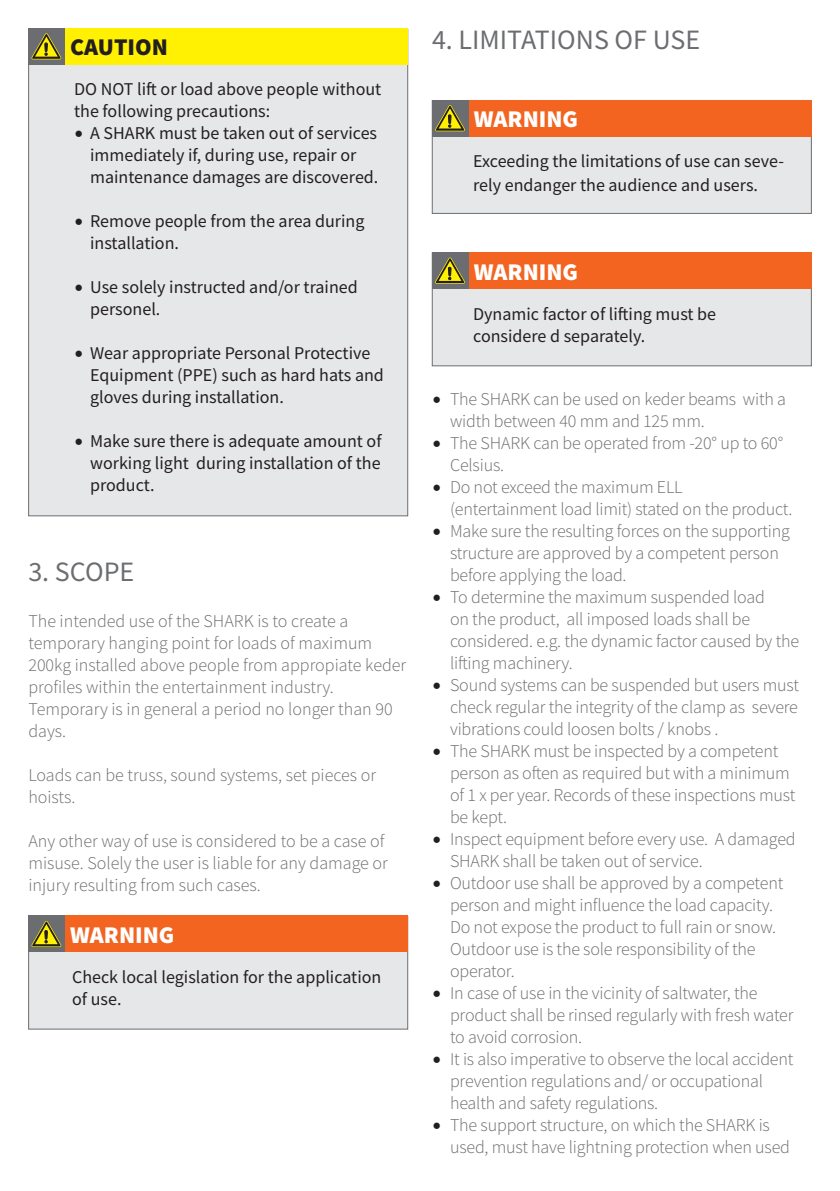
<style>
.page{position:relative;width:840px;height:1191px;background:#fff}
.page>*{position:absolute;margin:0;border:0;box-sizing:border-box;transform-origin:0 0}
.t1{font:28px "Source Sans Pro";color:#6c6d70}
.t2{font:900 24px "Source Sans Pro";color:#fff}
.t3{font:900 24px "Source Sans Pro";color:#231f20}
.t4{font:300 18px/22px "Source Sans Pro";letter-spacing:-.01em;color:#6c6d70}
.t5{font:18px/22px "Source Sans Pro";color:#231f20}
.s1{font-family:"Minion Pro";font-size:24px}
.s2{font-family:"Minion Pro";font-weight:400;font-size:24px;color:#231f20}
</style>
<div class="page">
<div style="left:28px;top:29px;width:380px;height:487px;background:#e6e7e9;border:1px solid #6c6d70"></div>
<div style="left:56px;top:28px;width:352px;height:36px;background:#fff101"></div>
<div style="left:28px;top:28px;width:36px;height:36px;background:#6c6d70"></div>
<svg style="left:31px;top:33px;width:30px;height:26px"></svg>
<div style="left:432px;top:100px;width:379px;height:114px;background:#e6e7e9;border:1px solid #6c6d70"></div>
<div style="left:432px;top:253px;width:379px;height:113px;background:#e6e7e9;border:1px solid #6c6d70"></div>
<div style="left:460px;top:100px;width:351px;height:36px;background:#f36421"></div>
<div style="left:432px;top:100px;width:36px;height:36px;background:#6c6d70"></div>
<svg style="left:435px;top:105px;width:29px;height:26px"></svg>
<div style="left:447px;top:114px;width:4px;height:10px;border:1px solid #231f20"></div>
<div style="left:460px;top:253px;width:351px;height:36px;background:#f36421"></div>
<div style="left:432px;top:253px;width:36px;height:36px;background:#6c6d70"></div>
<svg style="left:435px;top:257px;width:29px;height:27px"></svg>
<div style="left:28px;top:916px;width:380px;height:113px;background:#e6e7e9"></div>
<div style="left:57px;top:916px;width:351px;height:36px;background:#f36421"></div>
<div style="left:28px;top:916px;width:36px;height:36px;background:#6c6d70"></div>
<svg style="left:31px;top:920px;width:30px;height:27px"></svg>
<h2 class="t3" style="left:70px;top:31px;width:99px">CAUTION</h2>
<h1 class="t1" style="left:432px;top:22px;width:269px">4. LIMITATIONS OF USE</h1>
<p class="t5" style="left:74px;top:77px;width:308px">DO NOT lift or load above people without the following precautions:</p>
<p class="t5" style="left:90px;top:121px;width:289px;text-indent:-16px"><span class="s1">•</span> A SHARK must be taken out of services immediately if, during use, repair or maintenance damages are discovered.</p>
<p class="t5" style="left:90px;top:209px;width:276px;text-indent:-16px"><span class="s1">•</span> Remove people from the area during installation.</p>
<p class="t5" style="left:90px;top:275px;width:269px;text-indent:-16px"><span class="s1">•</span> Use solely instructed and/or trained personel.</p>
<p class="t5" style="left:90px;top:341px;width:295px;text-indent:-16px"><span class="s1">•</span> Wear appropriate Personal Protective<br>Equipment (PPE) such as hard hats and gloves during installation.</p>
<p class="t5" style="left:90px;top:429px;width:293px;text-align:justify;text-indent:-16px"><span class="s1">•</span> Make sure there is adequate amount of working light during installation of the product.</p>
<h1 class="t1" style="left:28px;top:554px;width:107px">3. SCOPE</h1>
<p class="t4" style="left:28px;top:610px;width:379px">The intended use of the SHARK is to create a temporary hanging point for loads of maximum 200kg installed above people from appropiate keder profiles within the entertainment industry.<br>Temporary is in general a period no longer than 90 days.</p>
<p class="t4" style="left:28px;top:764px;width:349px">Loads can be truss, sound systems, set pieces or hoists.</p>
<p class="t4" style="left:28px;top:830px;width:361px">Any other way of use is considered to be a case of misuse. Solely the user is liable for any damage or injury resulting from such cases.</p>
<h2 class="t2" style="left:70px;top:918px;width:106px">WARNING</h2>
<p class="t5" style="left:72px;top:966px;width:310px">Check local legislation for the application of use.</p>
<h2 class="t2" style="left:473px;top:103px;width:106px">WARNING</h2>
<p class="t5" style="left:473px;top:149px;width:312px;line-height:24px">Exceeding the limitations of use can seve&shy;rely endanger the audience and users.</p>
<h2 class="t2" style="left:473px;top:255px;width:106px">WARNING</h2>
<p class="t5" style="left:473px;top:303px;width:244px">Dynamic factor of lifting must be considere d separately.</p>
<p class="t4" style="left:450px;top:388px;width:337px;text-indent:-18px"><span class="s2">•</span> The SHARK can be used on keder beams with a width between 40 mm and 125 mm.</p>
<p class="t4" style="left:450px;top:432px;width:334px;text-indent:-18px"><span class="s2">•</span> The SHARK can be operated from -20° up to 60°<br>Celsius.</p>
<p class="t4" style="left:450px;top:476px;width:344px;text-indent:-18px"><span class="s2">•</span> Do not exceed the maximum ELL (entertainment load limit) stated on the product.</p>
<p class="t4" style="left:450px;top:520px;width:341px;text-indent:-18px"><span class="s2">•</span> Make sure the resulting forces on the supporting structure are approved by a competent person before applying the load.</p>
<p class="t4" style="left:450px;top:586px;width:350px;text-indent:-18px"><span class="s2">•</span> To determine the maximum suspended load<br>on the product, all imposed loads shall be considered. e.g. the dynamic factor caused by the lifting machinery.</p>
<p class="t4" style="left:450px;top:674px;width:350px;text-align:justify;text-indent:-18px"><span class="s2">•</span> Sound systems can be suspended but users must check regular the integrity of the clamp as severe vibrations could loosen bolts / knobs .</p>
<p class="t4" style="left:450px;top:740px;width:346px;text-indent:-18px"><span class="s2">•</span> The SHARK must be inspected by a competent person as often as required but with a minimum of 1 x per year. Records of these inspections must be kept.</p>
<p class="t4" style="left:450px;top:828px;width:347px;text-indent:-18px"><span class="s2">•</span> Inspect equipment before every use. A damaged<br>SHARK shall be taken out of service.</p>
<p class="t4" style="left:450px;top:872px;width:334px;text-indent:-18px"><span class="s2">•</span> Outdoor use shall be approved by a competent person and might influence the load capacity.<br>Do not expose the product to full rain or snow.<br>Outdoor use is the sole responsibility of the operator.</p>
<p class="t4" style="left:450px;top:982px;width:345px;text-indent:-18px"><span class="s2">•</span> In case of use in the vicinity of saltwater, the product shall be rinsed regularly with fresh water to avoid corrosion.</p>
<p class="t4" style="left:450px;top:1048px;width:345px;text-indent:-18px"><span class="s2">•</span> It is also imperative to observe the local accident prevention regulations and/ or occupational health and safety regulations.</p>
<p class="t4" style="left:450px;top:1114px;width:341px;text-indent:-18px"><span class="s2">•</span> The support structure, on which the SHARK is used, must have lightning protection when used</p>
</div>
